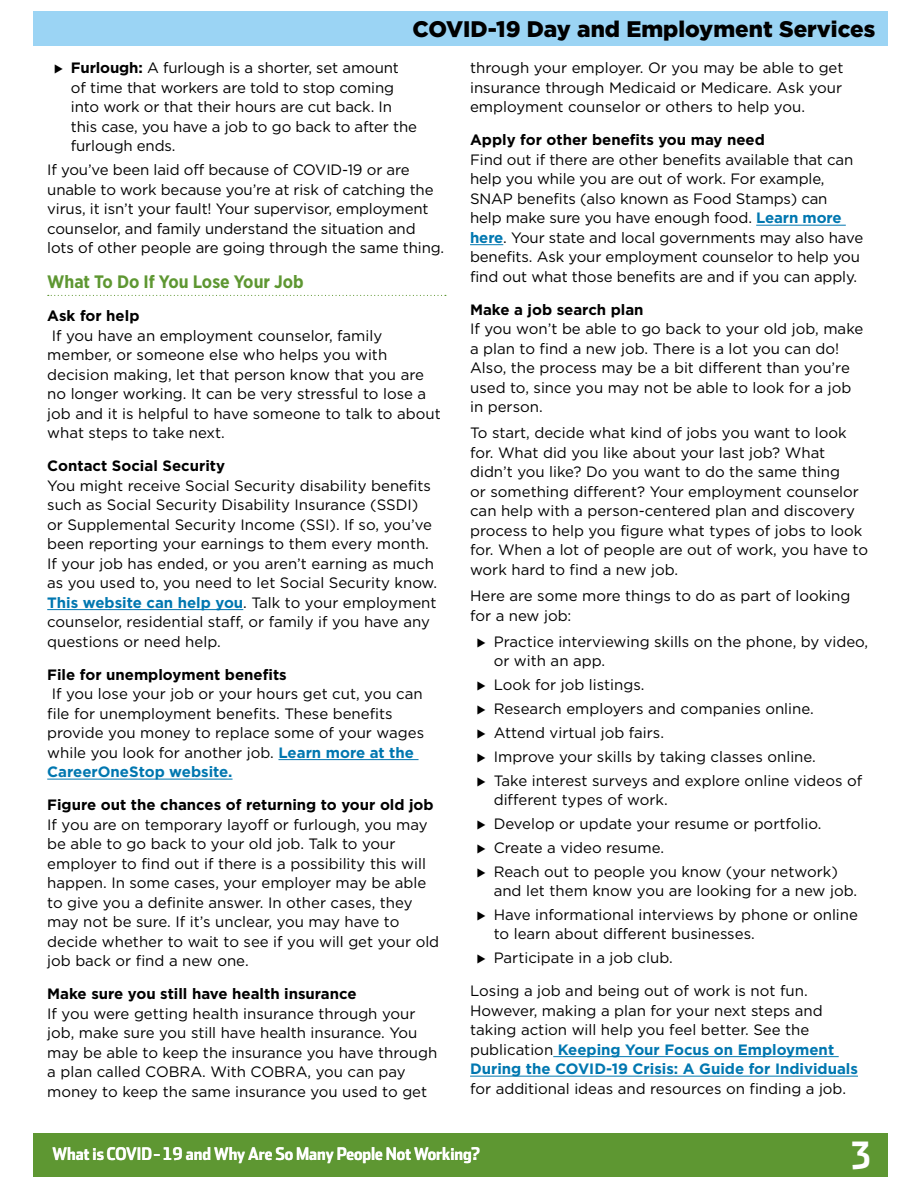
<style>
.page{position:relative;width:918px;height:1188px;background:#fff}
.page>*{position:absolute;margin:0;border:0;box-sizing:border-box;transform-origin:0 0}
.t1{font:37.5px "Stainless Cond Bold Tab";color:#fff}
.t2{font:900 22.5px "Gotham HTF";color:#000}
.t3{font:700 18px "Gotham Narrow";color:#5e9732}
.t4{font:17.25px "Stainless Cond Bold Tab";color:#fff}
.t5{font:15px/19.5px "Gotham HTF";color:#000}
.t6{font:700 15px "Gotham HTF";color:#000}
.s1{font-weight:700}
.s2{font-weight:700;color:#0077b0}
</style>
<div class="page">
<div style="left:33px;top:1133px;width:854px;height:43px;background:#5e9732"></div>
<div style="left:33px;top:11px;width:854px;height:35px;background:#9bd4f4"></div>
<svg style="left:48px;top:295px;width:398px;height:1px"></svg>
<hr style="left:47px;top:609px;width:196px;height:1px;background:#0077b0">
<hr style="left:278px;top:759px;width:141px;height:1px;background:#0077b0">
<hr style="left:47px;top:779px;width:186px;height:1px;background:#0077b0">
<hr style="left:756px;top:225px;width:90px;height:1px;background:#0077b0">
<hr style="left:470px;top:244px;width:33px;height:1px;background:#0077b0">
<hr style="left:553px;top:1056px;width:286px;height:1px;background:#0077b0">
<hr style="left:470px;top:1076px;width:388px;height:1px;background:#0077b0">
<h2 class="t2" style="left:412px;top:16px;width:464px">COVID-19 Day and Employment Services</h2>
<p class="t5" style="left:71px;top:58px;width:348px"><span class="s1">Furlough:</span> A furlough is a shorter, set amount of time that workers are told to stop coming into work or that their hours are cut back. In this case, you have a job to go back to after the furlough ends.</p>
<p class="t5" style="left:47px;top:160px;width:399px">If you’ve been laid off because of COVID-19 or are unable to work because you’re at risk of catching the virus, it isn’t your fault! Your supervisor, employment counselor, and family understand the situation and lots of other people are going through the same thing.</p>
<h3 class="t3" style="left:47px;top:270px;width:258px">What To Do If You Lose Your Job</h3>
<h4 class="t6" style="left:47px;top:307px;width:94px">Ask for help</h4>
<p class="t5" style="left:47px;top:325px;width:395px;text-indent:4px">If you have an employment counselor, family member, or someone else who helps you with decision making, let that person know that you are no longer working. It can be very stressful to lose a job and it is helpful to have someone to talk to about what steps to take next.</p>
<h4 class="t6" style="left:47px;top:457px;width:179px">Contact Social Security</h4>
<p class="t5" style="left:47px;top:475px;width:391px">You might receive Social Security disability benefits such as Social Security Disability Insurance (SSDI) or Supplemental Security Income (SSI). If so, you’ve been reporting your earnings to them every month.<br>If your job has ended, or you aren’t earning as much as you used to, you need to let Social Security know.<br><span class="s2">This website can help you</span>. Talk to your employment counselor, residential staff, or family if you have any questions or need help.</p>
<h4 class="t6" style="left:47px;top:666px;width:241px">File for unemployment benefits</h4>
<p class="t5" style="left:47px;top:684px;width:378px;text-indent:4px">If you lose your job or your hours get cut, you can file for unemployment benefits. These benefits provide you money to replace some of your wages while you look for another job. <span class="s2">Learn more at the CareerOneStop website.</span></p>
<h4 class="t6" style="left:47px;top:796px;width:388px">Figure out the chances of returning to your old job</h4>
<p class="t5" style="left:47px;top:814px;width:394px">If you are on temporary layoff or furlough, you may be able to go back to your old job. Talk to your employer to find out if there is a possibility this will happen. In some cases, your employer may be able to give you a definite answer. In other cases, they may not be sure. If it’s unclear, you may have to decide whether to wait to see if you will get your old job back or find a new one.</p>
<h4 class="t6" style="left:47px;top:985px;width:311px">Make sure you still have health insurance</h4>
<p class="t5" style="left:47px;top:1003px;width:392px">If you were getting health insurance through your job, make sure you still have health insurance. You may be able to keep the insurance you have through a plan called COBRA. With COBRA, you can pay money to keep the same insurance you used to get</p>
<p class="t5" style="left:470px;top:58px;width:375px;text-align:justify">through your employer. Or you may be able to get insurance through Medicaid or Medicare. Ask your employment counselor or others to help you.</p>
<h4 class="t6" style="left:470px;top:131px;width:296px">Apply for other benefits you may need</h4>
<p class="t5" style="left:470px;top:149px;width:395px">Find out if there are other benefits available that can help you while you are out of work. For example, SNAP benefits (also known as Food Stamps) can<br>help make sure you have enough food. <span class="s2">Learn more here</span>. Your state and local governments may also have benefits. Ask your employment counselor to help you find out what those benefits are and if you can apply.</p>
<h4 class="t6" style="left:470px;top:301px;width:175px">Make a job search plan</h4>
<p class="t5" style="left:470px;top:319px;width:395px">If you won’t be able to go back to your old job, make a plan to find a new job. There is a lot you can do!<br>Also, the process may be a bit different than you’re used to, since you may not be able to look for a job in person.</p>
<p class="t5" style="left:470px;top:423px;width:400px">To start, decide what kind of jobs you want to look for. What did you like about your last job? What didn’t you like? Do you want to do the same thing<br>or something different? Your employment counselor can help with a person-centered plan and discovery process to help you figure what types of jobs to look for. When a lot of people are out of work, you have to work hard to find a new job.</p>
<p class="t5" style="left:470px;top:586px;width:382px">Here are some more things to do as part of looking for a new job:</p>
<p class="t5" style="left:494px;top:632px;width:376px">Practice interviewing skills on the phone, by video, or with an app.</p>
<p class="t5" style="left:494px;top:675px;width:152px">Look for job listings.</p>
<p class="t5" style="left:494px;top:699px;width:322px">Research employers and companies online.</p>
<p class="t5" style="left:494px;top:723px;width:172px">Attend virtual job fairs.</p>
<p class="t5" style="left:494px;top:746px;width:324px">Improve your skills by taking classes online.</p>
<p class="t5" style="left:494px;top:770px;width:370px">Take interest surveys and explore online videos of different types of work.</p>
<p class="t5" style="left:494px;top:814px;width:329px">Develop or update your resume or portfolio.</p>
<p class="t5" style="left:494px;top:837px;width:172px">Create a video resume.</p>
<p class="t5" style="left:494px;top:861px;width:365px">Reach out to people you know (your network) and let them know you are looking for a new job.</p>
<p class="t5" style="left:494px;top:905px;width:366px">Have informational interviews by phone or online to learn about different businesses.</p>
<p class="t5" style="left:494px;top:948px;width:181px">Participate in a job club.</p>
<p class="t5" style="left:470px;top:981px;width:389px">Losing a job and being out of work is not fun.<br>However, making a plan for your next steps and taking action will help you feel better. See the publication <span class="s2">Keeping Your Focus on Employment During the COVID-19 Crisis: A Guide for Individuals </span>for additional ideas and resources on finding a job.</p>
<p class="t4" style="left:53px;top:1143px;width:429px">What is COVID-19 and Why Are So Many People Not Working?</p>
<h1 class="t1" style="left:850px;top:1133px;width:24px">3</h1>
</div>
